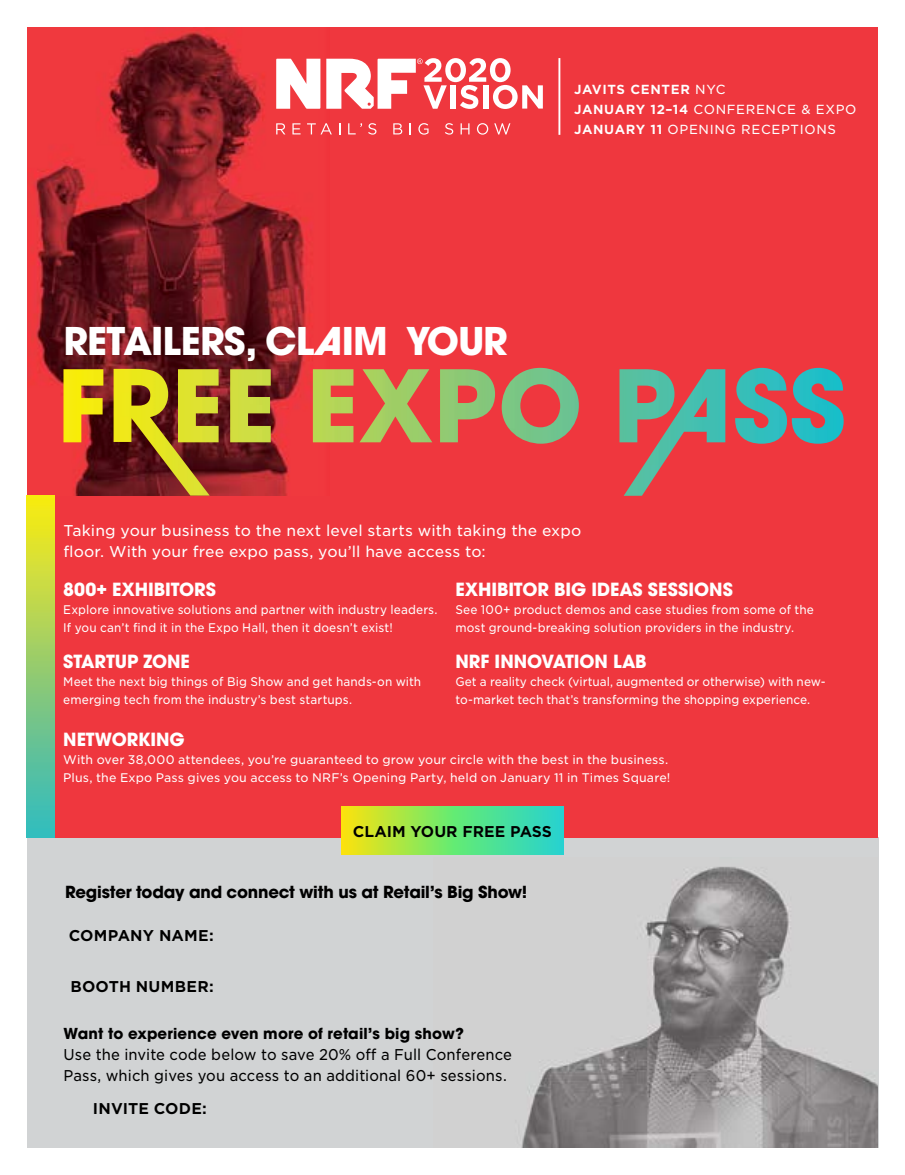
<style>
.page{position:relative;width:905px;height:1175px;background:#fff}
.page>*{position:absolute;margin:0;border:0;box-sizing:border-box;transform-origin:0 0}
.t1{font:700 37.95px "ITC Avant Garde Pro";letter-spacing:-.025em;color:#fff}
.t2{font:700 18px "ITC Avant Garde Pro";letter-spacing:-.005em;color:#fff}
.t3{font:700 16.5px "ITC Avant Garde Pro";letter-spacing:-.015em;color:#000}
.t4{font:15px/21px "Gotham S Sm";letter-spacing:.01em;color:#fff}
.t5{font:15px/21px "Gotham S Sm";letter-spacing:.005em;color:#000;scale:.94 1}
.t6{font:700 15px "Gotham S Sm";letter-spacing:.005em;color:#000}
.t7{font:700 15px "ITC Avant Garde Pro";letter-spacing:.01em;color:#000}
.t8{font:12.6px/20.2px "Gotham S Sm";letter-spacing:.05em;color:#fff}
.t9{font:12px/18px "Gotham S Sm";letter-spacing:.005em;color:#fff;scale:.94 1}
.t10{font:12px/18px "Gotham S Sm";letter-spacing:.005em;color:#fff}
.s1{font-weight:700}
</style>
<div class="page">
<div style="left:27px;top:837px;width:851px;height:311px;background:#d1d3d4"></div>
<img style="left:521px;top:866px;width:357px;height:282px">
<div style="left:27px;top:27px;width:851px;height:810px;background:#ef373e"></div>
<img style="left:27px;top:31px;width:302px;height:465px">
<hr style="left:558px;top:58px;width:2px;height:77px;background:#fff">
<img style="left:63px;top:369px;width:40px;height:73px">
<img style="left:210px;top:369px;width:8px;height:73px">
<img style="left:230px;top:369px;width:41px;height:73px">
<img style="left:313px;top:369px;width:40px;height:73px">
<img style="left:440px;top:369px;width:55px;height:73px">
<img style="left:501px;top:368px;width:78px;height:76px">
<img style="left:619px;top:369px;width:4px;height:73px">
<img style="left:735px;top:368px;width:52px;height:76px">
<img style="left:791px;top:368px;width:52px;height:76px">
<img style="left:114px;top:369px;width:96px;height:126px">
<img style="left:623px;top:369px;width:102px;height:127px">
<img style="left:360px;top:369px;width:72px;height:73px">
<img style="left:26px;top:496px;width:28px;height:341px">
<svg style="left:341px;top:806px;width:222px;height:49px;background:#7ce26f"></svg>
<svg style="left:276px;top:59px;width:44px;height:50px"></svg>
<svg style="left:326px;top:58px;width:217px;height:51px"></svg>
<svg style="left:276px;top:123px;width:9px;height:11px"></svg>
<svg style="left:292px;top:123px;width:8px;height:11px"></svg>
<svg style="left:307px;top:123px;width:25px;height:11px"></svg>
<svg style="left:348px;top:123px;width:14px;height:11px"></svg>
<svg style="left:368px;top:123px;width:8px;height:12px"></svg>
<svg style="left:393px;top:123px;width:9px;height:11px"></svg>
<svg style="left:409px;top:123px;width:2px;height:11px"></svg>
<svg style="left:418px;top:123px;width:10px;height:12px"></svg>
<svg style="left:445px;top:123px;width:8px;height:12px"></svg>
<svg style="left:460px;top:123px;width:9px;height:11px"></svg>
<svg style="left:477px;top:123px;width:11px;height:12px"></svg>
<svg style="left:494px;top:123px;width:16px;height:11px"></svg>
<p class="t8" style="left:574px;top:79px;width:284px"><span class="s1">JAVITS CENTER</span> NYC<br><span class="s1">JANUARY 12–14</span> CONFERENCE &amp; EXPO<br><span class="s1">JANUARY 11</span> OPENING RECEPTIONS</p>
<h1 class="t1" style="left:63px;top:315px;width:446px">RETAILERS, CLAIM YOUR</h1>
<p class="t4" style="left:63px;top:519px;width:519px">Taking your business to the next level starts with taking the expo floor. With your free expo pass, you’ll have access to:</p>
<h2 class="t2" style="left:63px;top:577px;width:154px">800+ EXHIBITORS</h2>
<p class="t9" style="left:63px;top:600px;width:400px">Explore innovative solutions and partner with industry leaders.<br>If you can’t find it in the Expo Hall, then it doesn’t exist!</p>
<h2 class="t2" style="left:63px;top:649px;width:128px">STARTUP ZONE</h2>
<p class="t9" style="left:63px;top:672px;width:382px">Meet the next big things of Big Show and get hands-on with emerging tech from the industry’s best startups.</p>
<h2 class="t2" style="left:455px;top:577px;width:279px">EXHIBITOR BIG IDEAS SESSIONS</h2>
<p class="t9" style="left:455px;top:600px;width:383px">See 100+ product demos and case studies from some of the most ground-breaking solution providers in the industry.</p>
<h2 class="t2" style="left:455px;top:649px;width:193px">NRF INNOVATION LAB</h2>
<p class="t9" style="left:455px;top:672px;width:395px">Get a reality check (virtual, augmented or otherwise) with new&shy;to-market tech that’s transforming the shopping experience.</p>
<h2 class="t2" style="left:63px;top:727px;width:123px">NETWORKING</h2>
<p class="t10" style="left:63px;top:750px;width:608px">With over 38,000 attendees, you’re guaranteed to grow your circle with the best in the business.<br>Plus, the Expo Pass gives you access to NRF’s Opening Party, held on January 11 in Times Square!</p>
<p class="t6" style="left:353px;top:821px;width:200px">CLAIM YOUR FREE PASS</p>
<h3 class="t3" style="left:65px;top:881px;width:463px">Register today and connect with us at Retail’s Big Show!</h3>
<p class="t6" style="left:69px;top:924px;width:146px">COMPANY NAME:</p>
<p class="t6" style="left:70px;top:976px;width:145px">BOOTH NUMBER:</p>
<p class="t7" style="left:63px;top:1023px;width:402px">Want to experience even more of retail’s big show?</p>
<p class="t5" style="left:63px;top:1044px;width:478px">Use the invite code below to save 20% off a Full Conference<br>Pass, which gives you access to an additional 60+ sessions.</p>
<p class="t6" style="left:93px;top:1098px;width:116px">INVITE CODE:</p>
</div>
